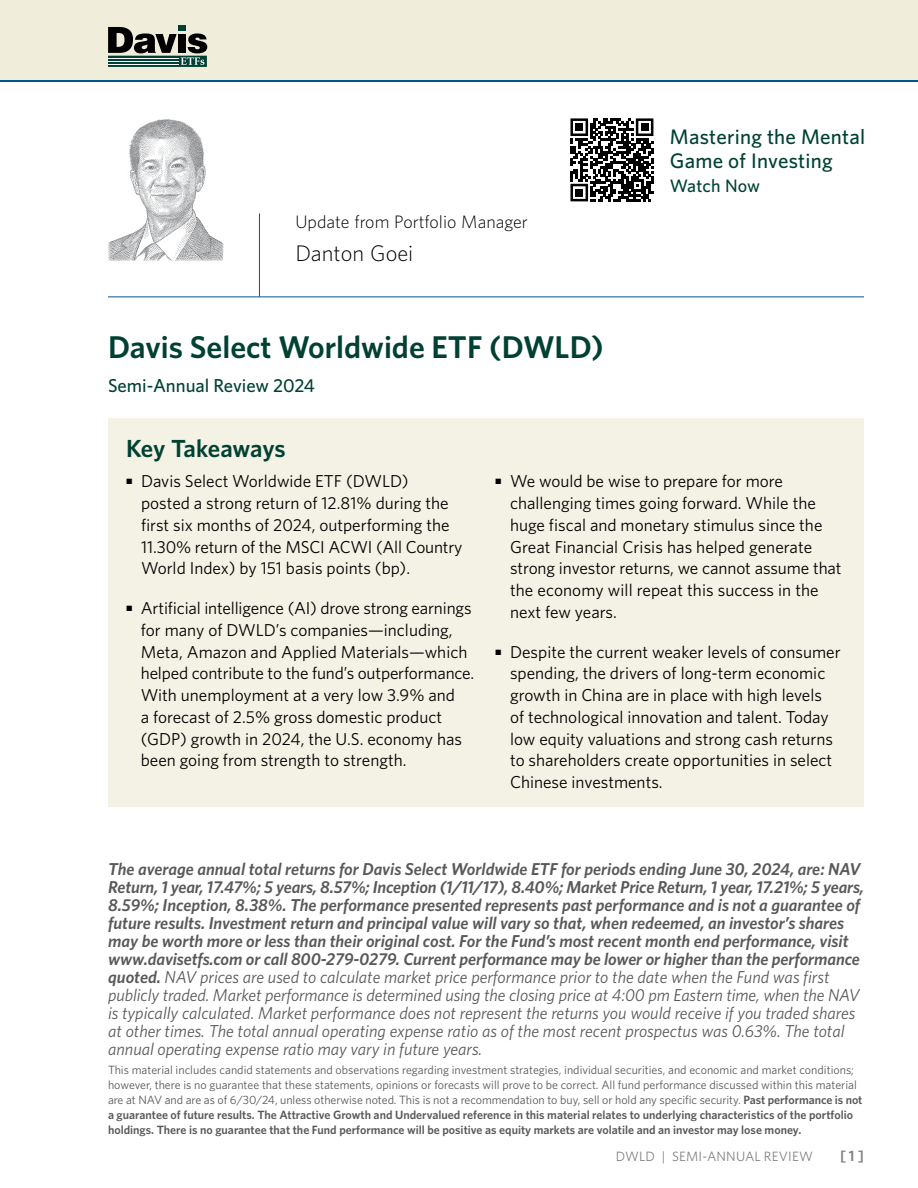
<style>
.page{position:relative;width:918px;height:1188px;background:#fff}
.page>*{position:absolute;margin:0;border:0;box-sizing:border-box;transform-origin:0 0}
.t1{font:600 31.5px "Whitney";color:#004133}
.LC_Heading_4{font:600 24.75px "Whitney";letter-spacing:-.01em;color:#004133}
.LC_Heading_1{font:300 22.5px "Whitney";color:#000}
.t2{font:500 21px/24px "Whitney";letter-spacing:.01em;color:#004133}
.t3{font:500 18.75px "Whitney";color:#004133}
.LC_Heading_1-2{font:300 18px "Whitney";color:#000}
.t4{font:500 18px "Whitney";letter-spacing:.01em;color:#004133}
.Hedge{font:italic 600 17.25px/18px "Whitney";color:#58595b}
.Body{font:17.25px/21.8px "Whitney";color:#000}
.t5{font:600 15px "Whitney";color:#808285}
.t6{font:13.5px "Whitney";letter-spacing:.01em;color:#808285}
.Footnote_first{font:12px/15px "Whitney";color:#58595b}
.s1{font-weight:400}
.s2{font-weight:600}
</style>
<div class="page">
<div style="left:0;top:0;width:918px;height:80px;background:#f0eedb"></div>
<hr style="left:0;top:80px;width:918px;height:2px;background:#005689">
<img style="left:108px;top:119px;width:115px;height:142px">
<hr style="left:259px;top:213px;width:1px;height:84px;background:#005689">
<hr style="left:108px;top:297px;width:756px;height:1px;background:#005689">
<div style="left:178px;top:25px;width:8px;height:6px;background:#004133"></div>
<svg style="left:108px;top:27px;width:99px;height:40px"></svg>
<div style="left:108px;top:419px;width:756px;height:388px;background:#f4f2e4"></div>
<svg style="left:570px;top:118px;width:84px;height:83px"></svg>
<div style="left:576px;top:123px;width:7px;height:8px;background:#000"></div>
<div style="left:641px;top:123px;width:7px;height:8px;background:#000"></div>
<div style="left:576px;top:189px;width:7px;height:7px;background:#000"></div>
<p class="LC_Heading_1-2" style="left:295px;top:210px;width:234px">Update from Portfolio Manager</p>
<p class="LC_Heading_1" style="left:295px;top:238px;width:119px">Danton Goei</p>
<p class="t1" style="left:108px;top:326px;width:497px">Davis Select Worldwide ETF (DWLD)</p>
<h2 class="t3" style="left:108px;top:373px;width:209px">Semi-Annual Review 2024</h2>
<p class="t2" style="left:670px;top:124px;width:197px">Mastering the Mental<br>Game of Investing</p>
<p class="t4" style="left:670px;top:174px;width:92px">Watch Now</p>
<p class="LC_Heading_4" style="left:126px;top:432px;width:161px">Key Takeaways</p>
<p class="Body" style="left:141px;top:470px;width:323px;text-indent:-15px"><sup>•</sup> Davis Select Worldwide ETF (DWLD)<br>posted a strong return of 12.81% during the first six months of 2024, outperforming the 11.30% return of the MSCI ACWI (All Country World Index) by 151 basis points (bp).</p>
<p class="Body" style="left:141px;top:597px;width:335px;text-indent:-15px"><sup>•</sup> Artificial intelligence (AI) drove strong earnings for many of DWLD’s companies—including, Meta, Amazon and Applied Materials—which helped contribute to the fund’s outperformance.<br>With unemployment at a very low 3.9% and<br>a forecast of 2.5% gross domestic product (GDP) growth in 2024, the U.S. economy has been going from strength to strength.</p>
<p class="Body" style="left:510px;top:470px;width:333px;text-indent:-15px"><sup>•</sup> We would be wise to prepare for more challenging times going forward. While the huge fiscal and monetary stimulus since the Great Financial Crisis has helped generate strong investor returns, we cannot assume that the economy will repeat this success in the next few years.</p>
<p class="Body" style="left:510px;top:640px;width:332px;text-indent:-15px"><sup>•</sup> Despite the current weaker levels of consumer spending, the drivers of long-term economic growth in China are in place with high levels<br>of technological innovation and talent. Today low equity valuations and strong cash returns to shareholders create opportunities in select Chinese investments.</p>
<p class="Hedge" style="left:108px;top:860px;width:757px">The average annual total returns for Davis Select Worldwide ETF for periods ending June 30, 2024, are: NAV Return, 1 year, 17.47%; 5 years, 8.57%; Inception (1/11/17), 8.40%; Market Price Return, 1 year, 17.21%; 5 years, 8.59%; Inception, 8.38%. The performance presented represents past performance and is not a guarantee of future results. Investment return and principal value will vary so that, when redeemed, an investor’s shares may be worth more or less than their original cost. For the Fund’s most recent month end performance, visit www.davisetfs.com or call 800-279-0279. Current performance may be lower or higher than the performance quoted. <span class="s1">NAV prices are used to calculate market price performance prior to the date when the Fund was first publicly traded. Market performance is determined using the closing price at 4:00 pm Eastern time, when the NAV is typically calculated. Market performance does not represent the returns you would receive if you traded shares at other times. The total annual operating expense ratio as of the most recent prospectus was 0.63%. The total annual operating expense ratio may vary in future years.</span></p>
<p class="Footnote_first" style="left:108px;top:1062px;width:756px">This material includes candid statements and observations regarding investment strategies, individual securities, and economic and market conditions; however, there is no guarantee that these statements, opinions or forecasts will prove to be correct. All fund performance discussed within this material are at NAV and are as of 6/30/24, unless otherwise noted. This is not a recommendation to buy, sell or hold any specific security. <span class="s2">Past performance is not a guarantee of future results. The Attractive Growth and Undervalued reference in this material relates to underlying characteristics of the portfolio holdings. There is no guarantee that the Fund performance will be positive as equity markets are volatile and an investor may lose money.</span></p>
<p class="t6" style="left:616px;top:1147px;width:199px">DWLD | SEMI-ANNUAL REVIEW</p>
<p class="t5" style="left:840px;top:1146px;width:25px">[ 1 ]</p>
</div>
